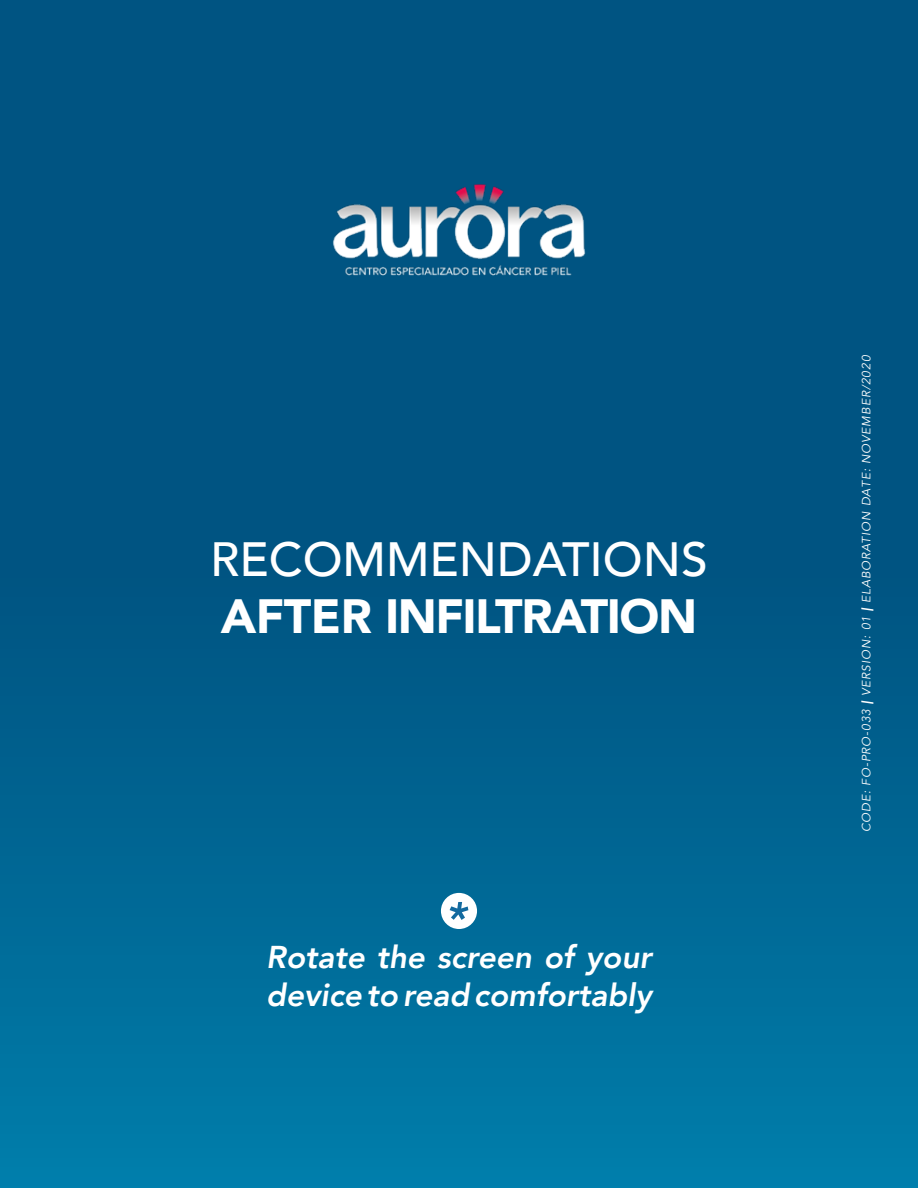
<style>
.page{position:relative;width:918px;height:1188px;background:#fff}
.page>*{position:absolute;margin:0;border:0;box-sizing:border-box;transform-origin:0 0}
.t1{font:900 48px "Avenir";letter-spacing:-.03em;color:#fff}
.t2{font:500 48px "Avenir";color:#fff}
.t3{font:italic 800 31.5px/37.8px "Avenir";color:#fff}
.t4{font:italic 12px "Avenir";letter-spacing:.07em;color:#fff}
.s1{font-weight:900}
</style>
<div class="page">
<div style="left:0;top:0;width:918px;height:1188px;background:linear-gradient(to bottom,#004a78,#0074a1)"></div>
<img style="left:328px;top:182px;width:262px;height:95px">
<div style="left:441px;top:893px;width:36px;height:36px;background:#fff;border-radius:50%"></div>
<svg style="left:450px;top:902px;width:18px;height:18px"></svg>
<h1 class="t2" style="left:210px;top:518px;width:499px">RECOMMENDATIONS</h1>
<h1 class="t1" style="left:221px;top:576px;width:478px">AFTER INFILTRATION</h1>
<h2 class="t3" style="left:266px;top:938px;width:387px">Rotate the screen of your device to read comfortably</h2>
<p class="t4" style="left:859px;top:832px;width:478px;rotate:-90deg">CODE: FO-PRO-033 <span class="s1">|</span> VERSION: 01 <span class="s1">|</span> ELABORATION DATE: NOVEMBER/2020</p>
</div>
